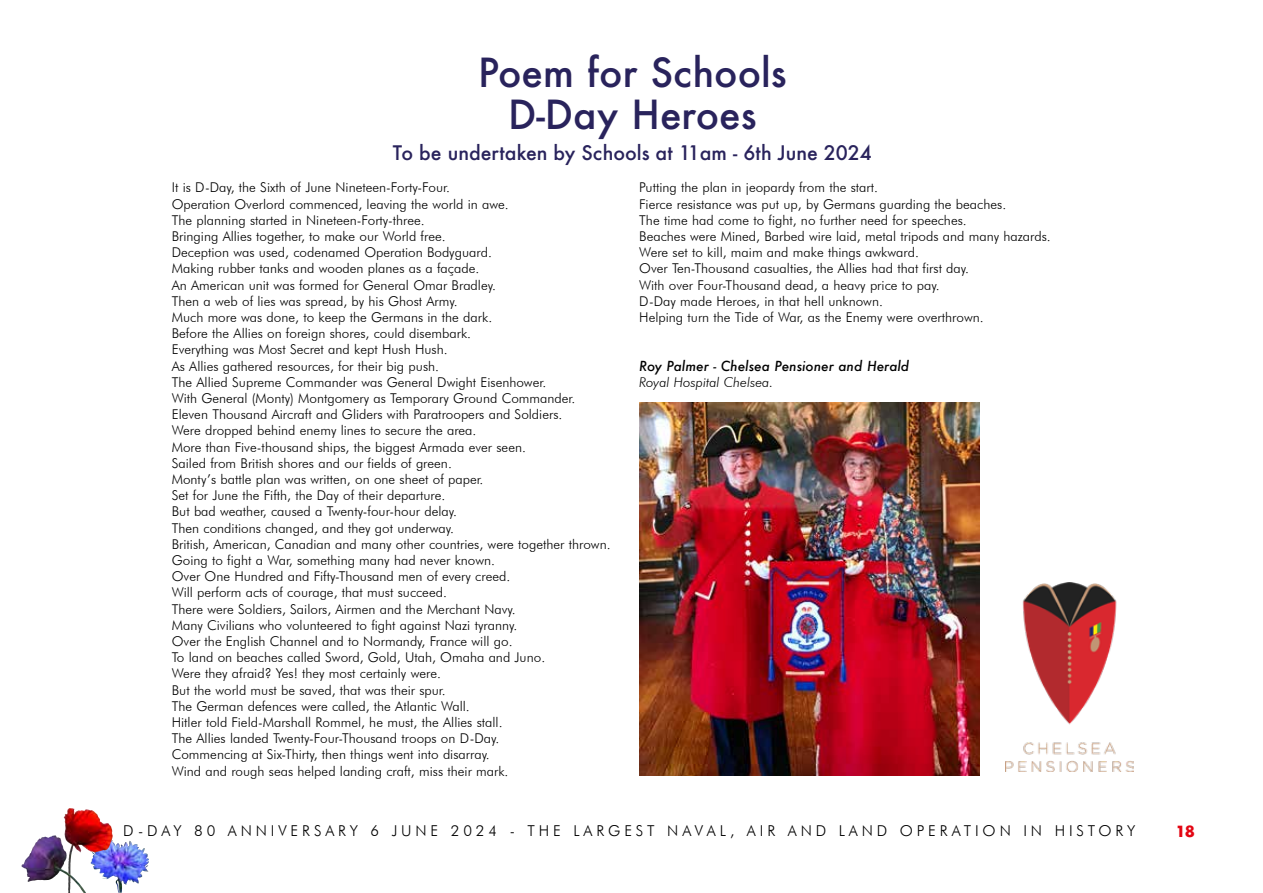
<style>
.page{position:relative;width:1263px;height:893px;background:#fff}
.page>*{position:absolute;margin:0;border:0;box-sizing:border-box;transform-origin:0 0}
.t1{font:500 39px/42px "Futura";color:#29235c;text-align:center}
.t2{font:500 19.5px "Futura";color:#29235c}
.t3{font:300 15px "Futura BT";letter-spacing:.26em;color:#000}
.t4{font:700 15px "Futura";color:#e30613}
.t5{font:300 13.5px/16.2px "Futura BT";color:#000}
.t6{font:italic 500 13.5px "Futura";color:#000}
.t7{font:italic 300 13.5px "Futura BT";color:#000}
</style>
<div class="page">
<svg style="left:99px;top:840px;width:12px;height:5px"></svg>
<img style="left:64px;top:808px;width:8px;height:27px">
<img style="left:22px;top:835px;width:64px;height:58px">
<img style="left:639px;top:403px;width:340px;height:373px">
<img style="left:1006px;top:583px;width:127px;height:188px">
<h1 class="t1" style="left:478px;top:51px;width:310px">Poem for Schools<br>D-Day Heroes</h1>
<h2 class="t2" style="left:393px;top:139px;width:480px">To be undertaken by Schools at 11am - 6th June 2024</h2>
<p class="t5" style="left:172px;top:179px;width:440px">It is D-Day, the Sixth of June Nineteen-Forty-Four.<br>Operation Overlord commenced, leaving the world in awe.<br>The planning started in Nineteen-Forty-three.<br>Bringing Allies together, to make our World free.<br>Deception was used, codenamed Operation Bodyguard.<br>Making rubber tanks and wooden planes as a façade.<br>An American unit was formed for General Omar Bradley.<br>Then a web of lies was spread, by his Ghost Army.<br>Much more was done, to keep the Germans in the dark.<br>Before the Allies on foreign shores, could disembark.<br>Everything was Most Secret and kept Hush Hush.<br>As Allies gathered resources, for their big push.<br>The Allied Supreme Commander was General Dwight Eisenhower.<br>With General (Monty) Montgomery as Temporary Ground Commander.<br>Eleven Thousand Aircraft and Gliders with Paratroopers and Soldiers.<br>Were dropped behind enemy lines to secure the area.<br>More than Five-thousand ships, the biggest Armada ever seen.<br>Sailed from British shores and our fields of green.<br>Monty’s battle plan was written, on one sheet of paper.<br>Set for June the Fifth, the Day of their departure.<br>But bad weather, caused a Twenty-four-hour delay.<br>Then conditions changed, and they got underway.<br>British, American, Canadian and many other countries, were together thrown.<br>Going to fight a War, something many had never known.<br>Over One Hundred and Fifty-Thousand men of every creed.<br>Will perform acts of courage, that must succeed.<br>There were Soldiers, Sailors, Airmen and the Merchant Navy.<br>Many Civilians who volunteered to fight against Nazi tyranny.<br>Over the English Channel and to Normandy, France will go.<br>To land on beaches called Sword, Gold, Utah, Omaha and Juno.<br>Were they afraid? Yes! they most certainly were.<br>But the world must be saved, that was their spur.<br>The German defences were called, the Atlantic Wall.<br>Hitler told Field-Marshall Rommel, he must, the Allies stall.<br>The Allies landed Twenty-Four-Thousand troops on D-Day.<br>Commencing at Six-Thirty, then things went into disarray.<br>Wind and rough seas helped landing craft, miss their mark.</p>
<p class="t5" style="left:639px;top:179px;width:413px">Putting the plan in jeopardy from the start.<br>Fierce resistance was put up, by Germans guarding the beaches.<br>The time had come to fight, no further need for speeches.<br>Beaches were Mined, Barbed wire laid, metal tripods and many hazards.<br>Were set to kill, maim and make things awkward.<br>Over Ten-Thousand casualties, the Allies had that first day.<br>With over Four-Thousand dead, a heavy price to pay.<br>D-Day made Heroes, in that hell unknown.<br>Helping turn the Tide of War, as the Enemy were overthrown.</p>
<p class="t6" style="left:639px;top:356px;width:272px">Roy Palmer - Chelsea Pensioner and Herald</p>
<p class="t7" style="left:639px;top:374px;width:135px">Royal Hospital Chelsea.</p>
<p class="t3" style="left:123px;top:821px;width:1013px">D-DAY 80 ANNIVERSARY 6 JUNE 2024 - THE LARGEST NAVAL, AIR AND LAND OPERATION IN HISTORY</p>
<p class="t4" style="left:1175px;top:820px;width:21px">18</p>
</div>
